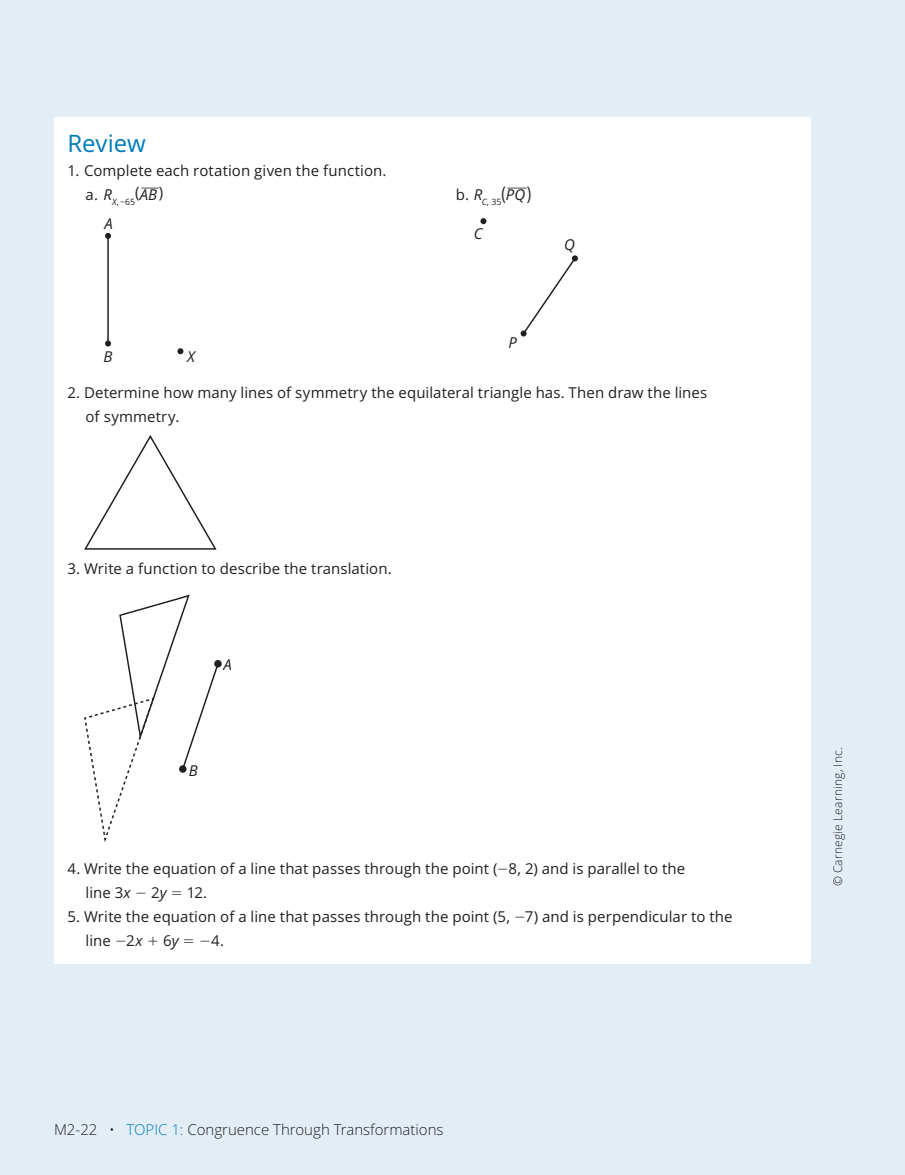
<style>
.page{position:relative;width:905px;height:1175px;background:#fff}
.page>*{position:absolute;margin:0;border:0;box-sizing:border-box;transform-origin:0 0}
.t1{font:24px "Open Sans";color:#007cbb}
.t2{font:15px/24px "Open Sans";letter-spacing:.005em;color:#231f20}
.t3{font:300 15px "Open Sans";color:#231f20}
.t4{font:italic 15px "Open Sans";color:#231f20}
.t5{font:15px "STIX Size One Sym";color:#231f20;scale:1.15 1}
.t6{font:15px "STIX Size One Sym";color:#231f20;scale:1.29 1}
.t7{font:300 12px "Open Sans";letter-spacing:.015em;color:#231f20}
.t8{font:8.7px "Open Sans";color:#231f20}
.s1{font-style:italic}
.s2{font-family:"Open Sans";font-size:15.75px}
.s3{font-style:normal}
.s4{font-style:normal;font-size:18.9px}
.s5{font-family:"Open Sans";font-size:18.9px}
.s6{color:#007cbb}
</style>
<div class="page">
<div style="left:0;top:0;width:904px;height:1174px;background:#e3edf6"></div>
<hr style="left:904px;top:0;width:1px;height:1174px;background:#e3edf6">
<div style="left:54px;top:118px;width:756px;height:846px;background:#fff"></div>
<svg style="left:177px;top:348px;width:6px;height:6px"></svg>
<svg style="left:105px;top:233px;width:6px;height:6px"></svg>
<svg style="left:105px;top:340px;width:6px;height:6px"></svg>
<hr style="left:107px;top:236px;width:2px;height:107px;background:#231f20">
<svg style="left:520px;top:255px;width:58px;height:82px"></svg>
<svg style="left:480px;top:218px;width:6px;height:6px"></svg>
<svg style="left:84px;top:435px;width:133px;height:114px"></svg>
<svg style="left:84px;top:594px;width:136px;height:248px"></svg>
<h1 class="t1" style="left:68px;top:134px;width:80px">Review</h1>
<p class="t2" style="left:68px;top:160px;width:320px">1. Complete each rotation given the function.</p>
<p class="t8" style="left:86px;top:198px;width:73px"><sup>a.</sup> <sup>R</sup><span class="s1">X</span>, −65<sup>(</sup><sup>AB</sup></p>
<p class="t5" style="left:141px;top:186px;width:20px">‾<span class="s2">)</span></p>
<p class="t4" style="left:105px;top:215px;width:10px">A</p>
<p class="t4" style="left:103px;top:348px;width:10px">B</p>
<p class="t4" style="left:187px;top:348px;width:9px">X</p>
<p class="t4" style="left:456px;top:189px;width:71px"><span class="s3">b.</span> R<sub>C</sub><sub>,</sub> <sub>35</sub><span class="s4">(</span>PQ</p>
<p class="t6" style="left:507px;top:186px;width:20px">‾<span class="s5">)</span></p>
<p class="t4" style="left:474px;top:225px;width:10px">C</p>
<p class="t4" style="left:508px;top:333px;width:10px">P</p>
<p class="t4" style="left:564px;top:236px;width:12px">Q</p>
<p class="t2" style="left:86px;top:382px;width:623px;text-indent:-18px">2. Determine how many lines of symmetry the equilateral triangle has. Then draw the lines of symmetry.</p>
<p class="t2" style="left:68px;top:558px;width:326px">3. Write a function to describe the translation.</p>
<p class="t4" style="left:223px;top:655px;width:10px">A</p>
<p class="t4" style="left:189px;top:761px;width:10px">B</p>
<p class="t2" style="left:86px;top:858px;width:601px;text-indent:-18px">4. Write the equation of a line that passes through the point ( 8, 2) and is parallel to the line 3<span class="s1">x</span></p>
<p class="t2" style="left:151px;top:882px;width:17px">2<span class="s1">y</span></p>
<p class="t2" style="left:187px;top:882px;width:22px">12.</p>
<p class="t2" style="left:86px;top:906px;width:648px;text-indent:-18px">5. Write the equation of a line that passes through the point (5, 7) and is perpendicular to the line 2<span class="s1">x</span></p>
<p class="t2" style="left:163px;top:930px;width:17px">6<span class="s1">y</span></p>
<p class="t2" style="left:211px;top:930px;width:14px">4.</p>
<p class="t3" style="left:54px;top:1123px;width:391px">M2-22 • <span class="s6">TOPIC 1:</span> Congruence Through Transformations</p>
<p class="t7" style="left:832px;top:886px;width:141px;rotate:-90deg">© Carnegie Learning, Inc.</p>
</div>
